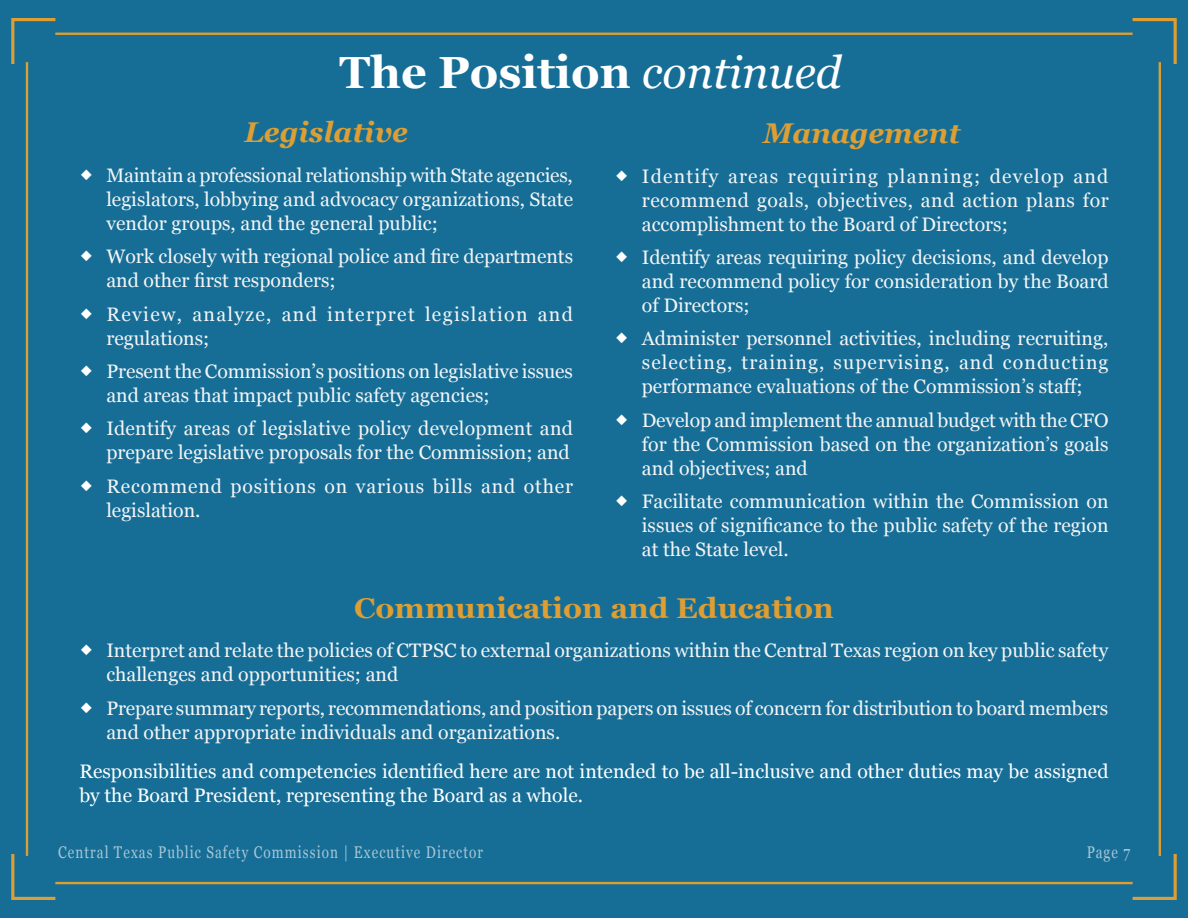
<style>
.page{position:relative;width:1188px;height:918px;background:#166e97}
.page>*{position:absolute;margin:0;border:0;box-sizing:border-box;transform-origin:0 0}
.RA_Major_Heading_white{font:700 45px "Georgia";color:#fff}
.RA_Minor_Heading_gold{font:700 28.5px "Georgia";color:#dd9e33;scale:1.05 1}
.RA_Minor_Heading_gold-2{font:italic 700 28.5px "Georgia";color:#dd9e33}
.t1{font:19.5px/24px "Georgia";color:#f4f5f6;text-align:justify}
.Normal_white{font:19.5px/23.4px "Georgia";color:#fff}
.t2{font:19.5px/24px "Georgia";letter-spacing:.07em;color:#f4f5f6}
.t3{font:19.5px/24px "Georgia";letter-spacing:.04em;color:#f4f5f6}
.t4{font:16.8px "Georgia";letter-spacing:.08em;color:#f7f8f8;scale:.8 1}
.s1{font-weight:400;font-style:italic}
</style>
<div class="page">
<hr style="left:55px;top:33px;width:1078px;height:2px;background:#dd9e33">
<hr style="left:55px;top:882px;width:1078px;height:2px;background:#dd9e33">
<hr style="left:26px;top:62px;width:2px;height:794px;background:#dd9e33">
<hr style="left:1159px;top:62px;width:2px;height:794px;background:#dd9e33">
<svg style="left:11px;top:18px;width:48px;height:49px"></svg>
<svg style="left:1129px;top:18px;width:48px;height:49px"></svg>
<svg style="left:11px;top:851px;width:48px;height:49px"></svg>
<svg style="left:1129px;top:851px;width:48px;height:49px"></svg>
<p class="RA_Major_Heading_white" style="left:340px;top:39px;width:504px">The Position <span class="s1">continued</span></p>
<p class="RA_Minor_Heading_gold-2" style="left:244px;top:111px;width:165px">Legislative</p>
<p class="t1" style="left:106px;top:162px;width:468px">Maintain a professional relationship with State agencies, legislators, lobbying and advocacy organizations, State vendor groups, and the general public;</p>
<p class="t1" style="left:106px;top:244px;width:468px">Work closely with regional police and fire departments and other first responders;</p>
<p class="t2" style="left:106px;top:301px;width:468px">Review, analyze, and interpret legislation and regulations;</p>
<p class="t1" style="left:106px;top:358px;width:468px">Present the Commission’s positions on legislative issues and areas that impact public safety agencies;</p>
<p class="t1" style="left:106px;top:416px;width:468px">Identify areas of legislative policy development and prepare legislative proposals for the Commission; and</p>
<p class="t3" style="left:106px;top:473px;width:468px">Recommend positions on various bills and other legislation.</p>
<p class="RA_Minor_Heading_gold-2" style="left:763px;top:112px;width:199px">Management</p>
<p class="t1" style="left:642px;top:163px;width:468px">Identify areas requiring planning; develop and recommend goals, objectives, and action plans for accomplishment to the Board of Directors;</p>
<p class="t1" style="left:642px;top:244px;width:468px">Identify areas requiring policy decisions, and develop and recommend policy for consideration by the Board of Directors;</p>
<p class="t1" style="left:642px;top:326px;width:468px">Administer personnel activities, including recruiting, selecting, training, supervising, and conducting performance evaluations of the Commission’s staff;</p>
<p class="t1" style="left:642px;top:407px;width:468px">Develop and implement the annual budget with the CFO for the Commission based on the organization’s goals and objectives; and</p>
<p class="t1" style="left:642px;top:489px;width:468px">Facilitate communication within the Commission on issues of significance to the public safety of the region at the State level.</p>
<p class="RA_Minor_Heading_gold" style="left:354px;top:586px;width:458px">Communication and Education</p>
<p class="t1" style="left:106px;top:638px;width:1003px">Interpret and relate the policies of CTPSC to external organizations within the Central Texas region on key public safety challenges and opportunities; and</p>
<p class="t1" style="left:106px;top:695px;width:1003px">Prepare summary reports, recommendations, and position papers on issues of concern for distribution to board members and other appropriate individuals and organizations.</p>
<p class="Normal_white" style="left:79px;top:759px;width:1031px">Responsibilities and competencies identified here are not intended to be all-inclusive and other duties may be assigned by the Board President, representing the Board as a whole.</p>
<p class="t4" style="left:58px;top:840px;width:533px">Central Texas Public Safety Commission | Executive Director</p>
<p class="t4" style="left:1086px;top:840px;width:56px">Page 7</p>
</div>
